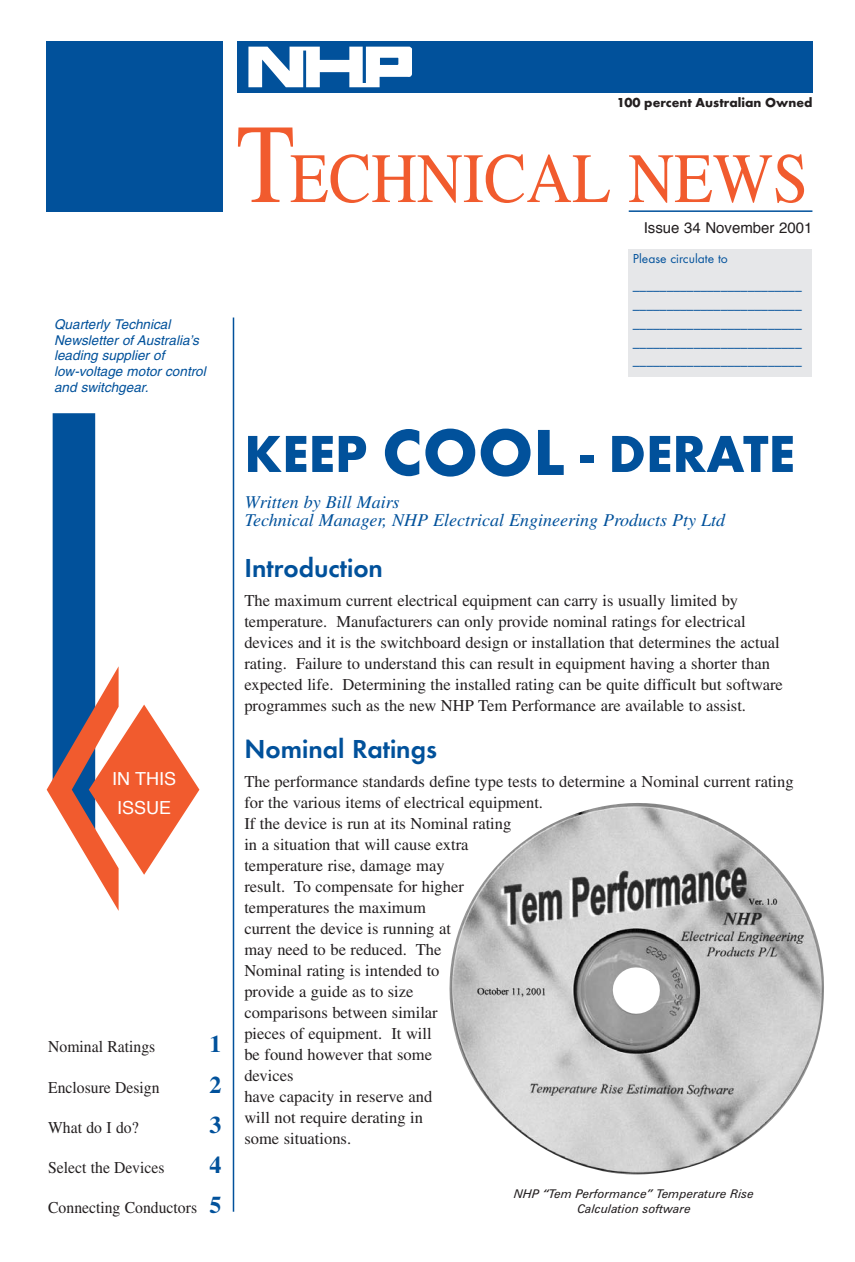
<style>
.page{position:relative;width:855px;height:1262px;background:#fff}
.page>*{position:absolute;margin:0;border:0;box-sizing:border-box;transform-origin:0 0}
.t1{font:112.5px "Times";color:#f15b2e;scale:.85 1}
.t2{font:70.5px "Times";color:#f15b2e;scale:.9 1}
.t3{font:700 54px "Futura T";color:#01519b}
.t4{font:600 27px "Futura T";color:#01519b}
.t5{font:700 24px "Times";color:#01519b}
.t6{font:italic 18px/18px "Times";color:#01519b}
.t7{font:18px/28.5px "Helvetica";color:#fff}
.t8{font:16.5px/21px "Times";color:#231f20}
.t9{font:16.5px "Times";color:#231f20;scale:.95 1}
.t10{font:15px "Helvetica";color:#231f20}
.t11{font:13.5px/18.8px "Futura T";color:#01519b}
.t12{font:italic 13.5px/15.8px "Helvetica";color:#01519b}
.t13{font:700 13.5px "Futura T";color:#231f20}
.t14{font:italic 12px/15px "Zurich BT";color:#231f20;text-align:center}
.s1{font-weight:700;font-size:24px;color:#01519b}
.s2{font-size:67.5px}
</style>
<div class="page">
<hr style="left:233px;top:317px;width:1px;height:894px;background:#01519b">
<div style="left:47px;top:41px;width:176px;height:170px;background:#01519b"></div>
<hr style="left:628px;top:210px;width:184px;height:2px;background:#01519b">
<svg style="left:47px;top:413px;width:152px;height:498px"></svg>
<div style="left:628px;top:249px;width:183px;height:128px;background:#e6e7e9"></div>
<div style="left:237px;top:41px;width:575px;height:51px;background:#01519b"></div>
<svg style="left:248px;top:47px;width:164px;height:40px"></svg>
<img style="left:449px;top:803px;width:374px;height:371px">
<p class="t12" style="left:54px;top:317px;width:153px">Quarterly Technical<br>Newsletter of Australia’s leading supplier of low-voltage motor control and switchgear.</p>
<p class="t7" style="left:112px;top:766px;width:65px">IN THIS<br>ISSUE</p>
<p class="t9" style="left:48px;top:1041px;width:114px">Nominal Ratings</p>
<h3 class="t5" style="left:209px;top:1035px;width:13px">1</h3>
<p class="t9" style="left:48px;top:1081px;width:119px">Enclosure Design</p>
<h3 class="t5" style="left:209px;top:1075px;width:13px">2</h3>
<p class="t9" style="left:48px;top:1121px;width:97px">What do I do?</p>
<h3 class="t5" style="left:209px;top:1115px;width:13px">3</h3>
<p class="t9" style="left:48px;top:1161px;width:124px">Select the Devices</p>
<h3 class="t5" style="left:209px;top:1155px;width:13px">4</h3>
<p class="t9" style="left:48px;top:1201px;width:184px">Connecting Conductors <span class="s1">5</span></p>
<p class="t13" style="left:616px;top:97px;width:197px">100 percent Australian Owned</p>
<h1 class="t1" style="left:236px;top:123px;width:70px">T</h1>
<h2 class="t2" style="left:290px;top:153px;width:577px">ECHNICAL NEWS</h2>
<p class="t10" style="left:643px;top:221px;width:170px">Issue 34 November 2001</p>
<p class="t11" style="left:632px;top:246px;width:170px;line-height:27.3px">Please circulate to _________________________</p>
<p class="t11" style="left:632px;top:296px;width:170px;text-align:justify">_________________________ _________________________ _________________________ _________________________</p>
<h3 class="t3" style="left:244px;top:432px;width:552px">KEEP <span class="s2">COOL</span> - DERATE</h3>
<p class="t6" style="left:245px;top:495px;width:481px">Written by Bill Mairs<br>Technical Manager, NHP Electrical Engineering Products Pty Ltd</p>
<h3 class="t4" style="left:244px;top:556px;width:140px">Introduction</h3>
<p class="t8" style="left:244px;top:591px;width:540px">The maximum current electrical equipment can carry is usually limited by temperature. Manufacturers can only provide nominal ratings for electrical devices and it is the switchboard design or installation that determines the actual rating. Failure to understand this can result in equipment having a shorter than expected life. Determining the installed rating can be quite difficult but software programmes such as the new NHP Tem Performance are available to assist.</p>
<h3 class="t4" style="left:244px;top:737px;width:194px">Nominal Ratings</h3>
<p class="t8" style="left:244px;top:772px;width:550px">The performance standards define type tests to determine a Nominal current rating for the various items of electrical equipment.<br>If the device is run at its Nominal rating<br>in a situation that will cause extra<br>temperature rise, damage may<br>result. To compensate for higher<br>temperatures the maximum<br>current the device is running at<br>may need to be reduced. The<br>Nominal rating is intended to<br>provide a guide as to size<br>comparisons between similar<br>pieces of equipment. It will<br>be found however that some<br>devices<br>have capacity in reserve and<br>will not require derating in<br>some situations.</p>
<p class="t14" style="left:514px;top:1187px;width:241px">NHP “Tem Performance” Temperature Rise<br>Calculation software</p>
</div>
